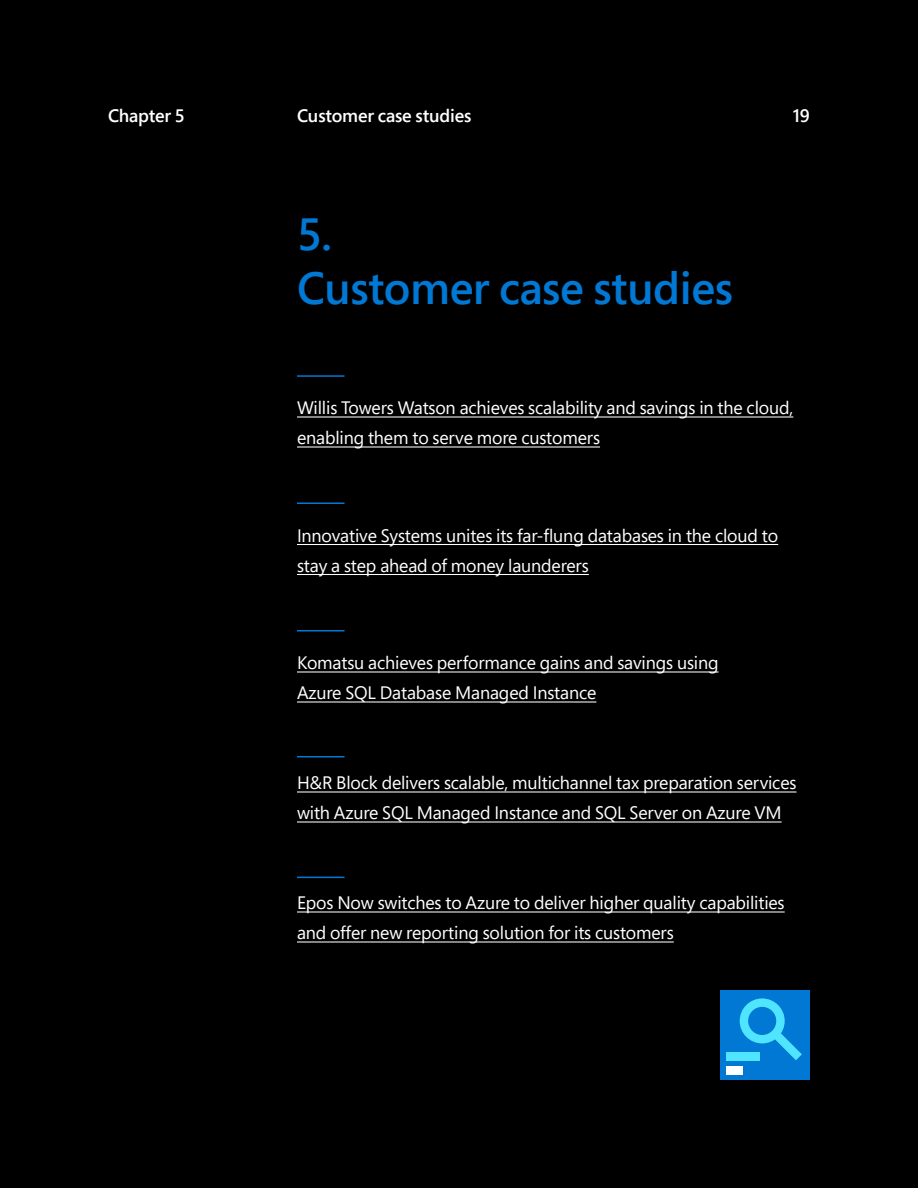
<style>
.page{position:relative;width:918px;height:1188px;background:#000}
.page>*{position:absolute;margin:0;border:0;box-sizing:border-box;transform-origin:0 0}
.t1{font:600 45px/54px "Segoe Pro";letter-spacing:-.01em;color:#0078d4}
.Body{font:18px/30px "Segoe Pro";letter-spacing:-.01em;color:#fff}
.t2{font:600 18px "Segoe Pro";letter-spacing:-.01em;color:#fff}
</style>
<div class="page">
<hr style="left:297px;top:756px;width:48px;height:2px;background:#0078d4">
<hr style="left:297px;top:375px;width:48px;height:2px;background:#0078d4">
<hr style="left:297px;top:502px;width:48px;height:2px;background:#0078d4">
<hr style="left:297px;top:630px;width:48px;height:2px;background:#0078d4">
<hr style="left:297px;top:877px;width:48px;height:1px;background:#0078d4">
<hr style="left:297px;top:416px;width:496px;height:2px;background:#fff">
<hr style="left:297px;top:446px;width:303px;height:2px;background:#fff">
<hr style="left:297px;top:544px;width:481px;height:1px;background:#fff">
<hr style="left:297px;top:574px;width:292px;height:1px;background:#fff">
<hr style="left:297px;top:671px;width:422px;height:2px;background:#fff">
<hr style="left:297px;top:701px;width:299px;height:2px;background:#fff">
<hr style="left:297px;top:791px;width:500px;height:2px;background:#fff">
<hr style="left:297px;top:821px;width:485px;height:2px;background:#fff">
<hr style="left:297px;top:911px;width:488px;height:2px;background:#fff">
<hr style="left:297px;top:941px;width:377px;height:2px;background:#fff">
<div style="left:720px;top:990px;width:90px;height:90px;background:#0078d4"></div>
<div style="left:726px;top:1052px;width:33px;height:8px;background:#4fe5ff"></div>
<div style="left:726px;top:1066px;width:17px;height:8px;background:#fff"></div>
<svg style="left:740px;top:998px;width:62px;height:62px"></svg>
<p class="t2" style="left:108px;top:103px;width:78px">Chapter 5</p>
<p class="t2" style="left:297px;top:103px;width:176px">Customer case studies</p>
<p class="t2" style="left:793px;top:103px;width:19px">19</p>
<h1 class="t1" style="left:297px;top:206px;width:438px">5.<br>Customer case studies</h1>
<p class="Body" style="left:297px;top:392px;width:498px">Willis Towers Watson achieves scalability and savings in the cloud, enabling them to serve more customers</p>
<p class="Body" style="left:297px;top:520px;width:483px">Innovative Systems unites its far-flung databases in the cloud to stay a step ahead of money launderers</p>
<p class="Body" style="left:297px;top:647px;width:423px">Komatsu achieves performance gains and savings using<br>Azure SQL Database Managed Instance</p>
<p class="Body" style="left:297px;top:767px;width:501px">H&amp;R Block delivers scalable, multichannel tax preparation services with Azure SQL Managed Instance and SQL Server on Azure VM</p>
<p class="Body" style="left:297px;top:887px;width:489px">Epos Now switches to Azure to deliver higher quality capabilities and offer new reporting solution for its customers</p>
</div>
